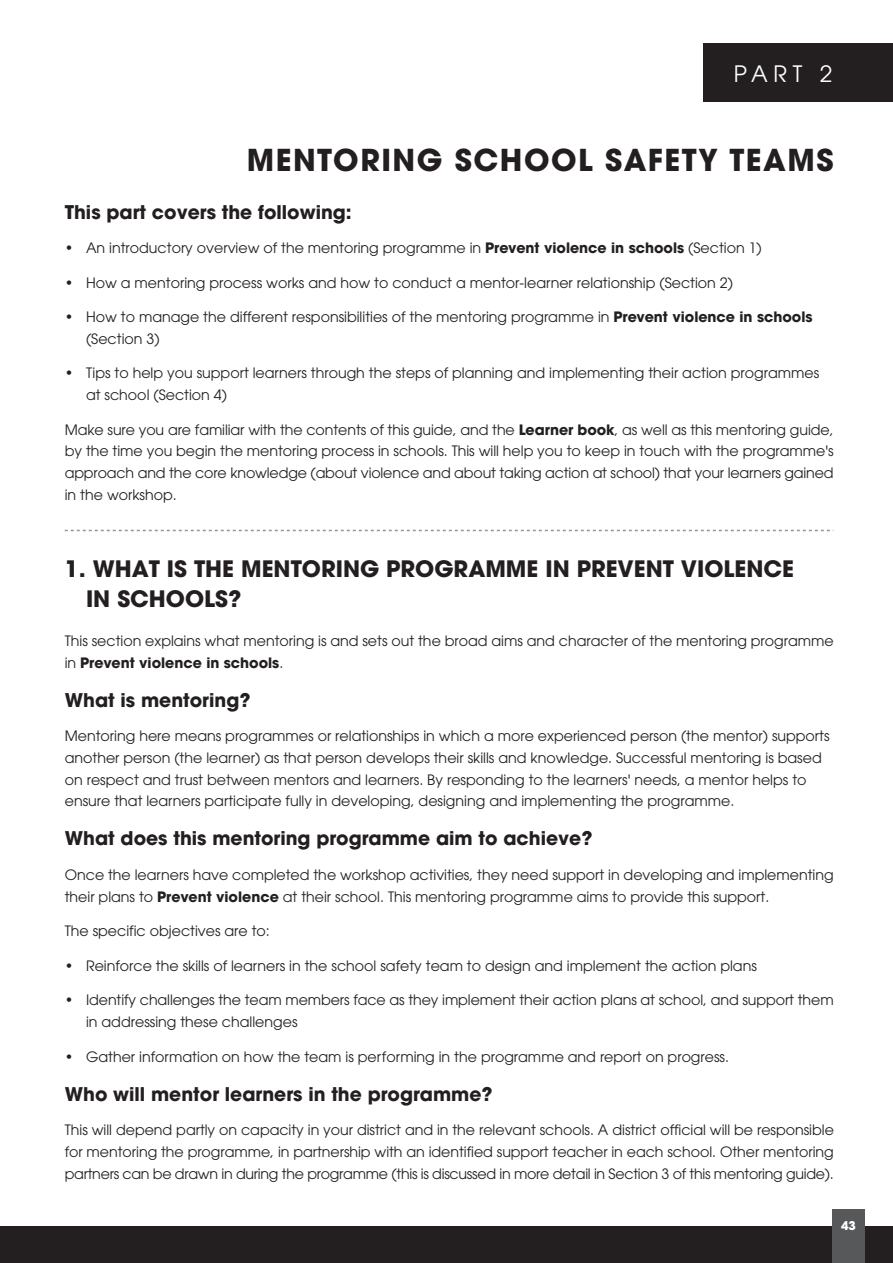
<style>
.page{position:relative;width:893px;height:1263px;background:#fff}
.page>*{position:absolute;margin:0;border:0;box-sizing:border-box;transform-origin:0 0}
.t1{font:700 30px "Avant Garde";letter-spacing:.05em;color:#231f20}
.t2{font:700 22.5px/30px "Avant Garde";color:#231f20}
.t3{font:22.5px "Avant Garde";color:#fff}
.t4{font:700 18.75px "Avant Garde";color:#231f20}
.t5{font:14.25px/21.8px "Avant Garde";color:#231f20}
.t6{font:700 12px "Avant Garde";color:#fff}
.s1{font-weight:700}
</style>
<div class="page">
<div style="left:0;top:1226px;width:893px;height:37px;background:#231f20"></div>
<div style="left:832px;top:1209px;width:33px;height:54px;background:#57585a"></div>
<div style="left:703px;top:44px;width:190px;height:58px;background:#231f20"></div>
<svg style="left:65px;top:530px;width:768px;height:1px"></svg>
<h2 class="t3" style="left:734px;top:65px;width:100px">PART 2</h2>
<h1 class="t1" style="left:247px;top:149px;width:588px">MENTORING SCHOOL SAFETY TEAMS</h1>
<h3 class="t4" style="left:65px;top:205px;width:289px">This part covers the following:</h3>
<p class="t5" style="left:65px;top:238px;width:699px">• An introductory overview of the mentoring programme in <span class="s1">Prevent violence in schools</span> (Section 1)</p>
<p class="t5" style="left:65px;top:273px;width:670px">• How a mentoring process works and how to conduct a mentor-learner relationship (Section 2)</p>
<p class="t5" style="left:86px;top:307px;width:728px;text-indent:-21px">• How to manage the different responsibilities of the mentoring programme in <span class="s1">Prevent violence in schools </span>(Section 3)</p>
<p class="t5" style="left:86px;top:364px;width:735px;text-indent:-21px">• Tips to help you support learners through the steps of planning and implementing their action programmes at school (Section 4)</p>
<p class="t5" style="left:65px;top:420px;width:770px;text-align:justify">Make sure you are familiar with the contents of this guide, and the <span class="s1">Learner book</span>, as well as this mentoring guide, by the time you begin the mentoring process in schools. This will help you to keep in touch with the programme's approach and the core knowledge (about violence and about taking action at school) that your learners gained in the workshop.</p>
<h2 class="t2" style="left:86px;top:556px;width:710px;text-indent:-21px">1. WHAT IS THE MENTORING PROGRAMME IN PREVENT VIOLENCE<br>IN SCHOOLS?</h2>
<p class="t5" style="left:65px;top:631px;width:770px">This section explains what mentoring is and sets out the broad aims and character of the mentoring programme in <span class="s1">Prevent violence in schools</span>.</p>
<h3 class="t4" style="left:65px;top:693px;width:187px">What is mentoring?</h3>
<p class="t5" style="left:65px;top:726px;width:766px">Mentoring here means programmes or relationships in which a more experienced person (the mentor) supports another person (the learner) as that person develops their skills and knowledge. Successful mentoring is based on respect and trust between mentors and learners. By responding to the learners' needs, a mentor helps to ensure that learners participate fully in developing, designing and implementing the programme.</p>
<h3 class="t4" style="left:65px;top:831px;width:529px">What does this mentoring programme aim to achieve?</h3>
<p class="t5" style="left:65px;top:865px;width:770px">Once the learners have completed the workshop activities, they need support in developing and implementing their plans to <span class="s1">Prevent violence</span> at their school. This mentoring programme aims to provide this support.</p>
<p class="t5" style="left:65px;top:921px;width:207px">The specific objectives are to:</p>
<p class="t5" style="left:65px;top:956px;width:694px">• Reinforce the skills of learners in the school safety team to design and implement the action plans</p>
<p class="t5" style="left:86px;top:990px;width:749px;text-indent:-21px">• Identify challenges the team members face as they implement their action plans at school, and support them in addressing these challenges</p>
<p class="t5" style="left:65px;top:1047px;width:666px">• Gather information on how the team is performing in the programme and report on progress.</p>
<h3 class="t4" style="left:65px;top:1087px;width:429px">Who will mentor learners in the programme?</h3>
<p class="t5" style="left:65px;top:1120px;width:771px;text-align:justify">This will depend partly on capacity in your district and in the relevant schools. A district official will be responsible for mentoring the programme, in partnership with an identified support teacher in each school. Other mentoring partners can be drawn in during the programme (this is discussed in more detail in Section 3 of this mentoring guide).</p>
<p class="t6" style="left:841px;top:1221px;width:16px">43</p>
</div>
